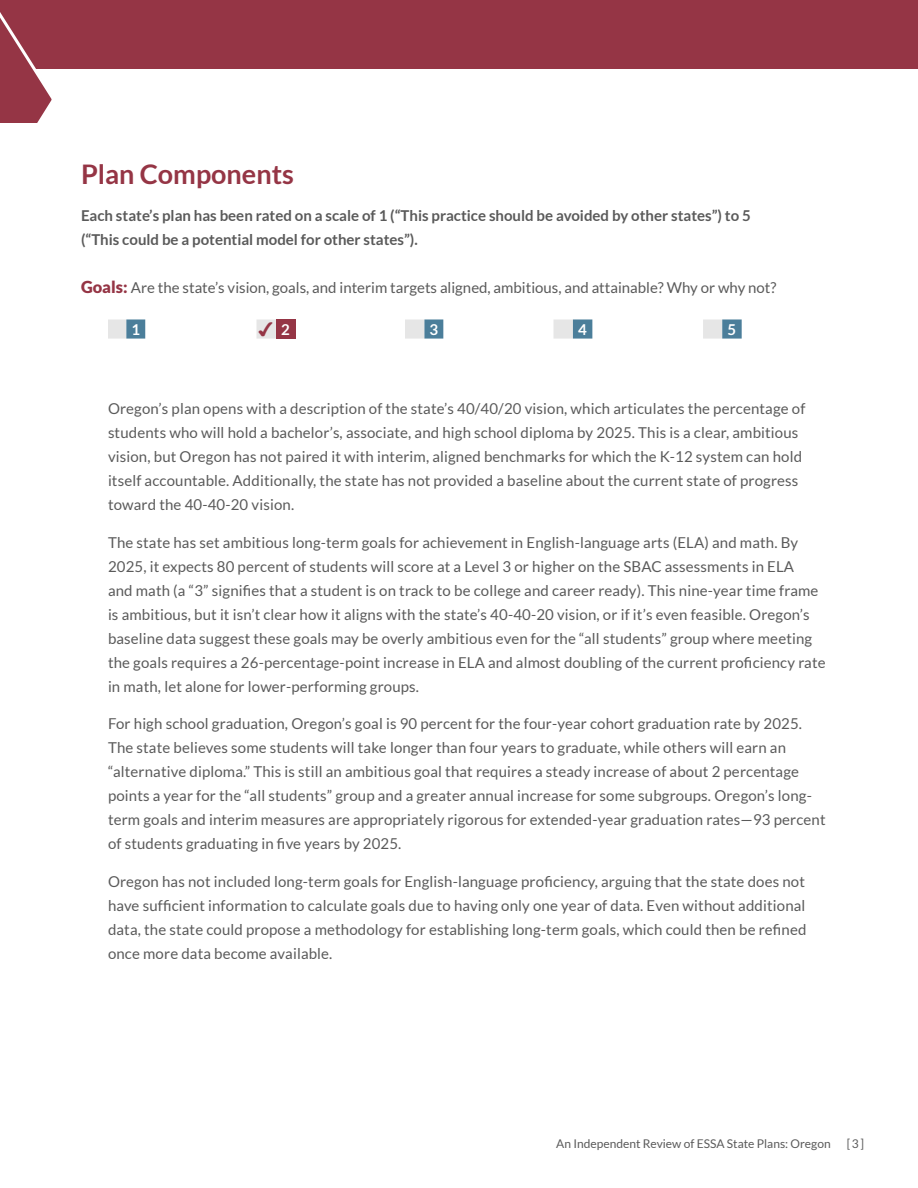
<style>
.page{position:relative;width:918px;height:1188px;background:#fff}
.page>*{position:absolute;margin:0;border:0;box-sizing:border-box;transform-origin:0 0}
.t1{font:700 27px "Lato";color:#953545}
.t2{font:18px "Monotype Sorts";color:#953545}
.BodyIndent{font:15px/24px "Lato";letter-spacing:.01em;color:#5a5a5a}
.BodyCopy{font:700 15px/24px "Lato";color:#5a5a5a}
.question{font:15px "Lato";color:#5a5a5a}
.Header_1{font:700 15px "Lato";color:#fff}
.t3{font:12px "Lato";color:#5a5a5a}
.s1{font-weight:900;font-size:16.5px;color:#953545}
</style>
<div class="page">
<div style="left:56px;top:0;width:862px;height:69px;background:#953545"></div>
<svg style="left:0;top:0;width:56px;height:123px;background:#a24e5c"></svg>
<svg style="left:108px;top:319px;width:634px;height:20px"></svg>
<div style="left:276px;top:319px;width:19px;height:20px;background:#953545"></div>
<h1 class="t1" style="left:81px;top:158px;width:214px">Plan Components</h1>
<p class="BodyCopy" style="left:81px;top:204px;width:671px">Each state’s plan has been rated on a scale of 1 (“This practice should be avoided by other states”) to 5 (“This could be a potential model for other states”).</p>
<p class="question" style="left:81px;top:279px;width:697px"><span class="s1">Goals:</span> Are the state’s vision, goals, and interim targets aligned, ambitious, and attainable? Why or why not?</p>
<p class="Header_1" style="left:131px;top:321px;width:10px">1</p>
<p class="t2" style="left:258px;top:322px;width:18px">4</p>
<p class="Header_1" style="left:281px;top:321px;width:10px">2</p>
<p class="Header_1" style="left:430px;top:321px;width:10px">3</p>
<p class="Header_1" style="left:578px;top:321px;width:10px">4</p>
<p class="Header_1" style="left:728px;top:321px;width:10px">5</p>
<p class="BodyIndent" style="left:108px;top:397px;width:699px">Oregon’s plan opens with a description of the state’s 40/40/20 vision, which articulates the percentage of students who will hold a bachelor’s, associate, and high school diploma by 2025. This is a clear, ambitious vision, but Oregon has not paired it with interim, aligned benchmarks for which the K-12 system can hold itself accountable. Additionally, the state has not provided a baseline about the current state of progress toward the 40-40-20 vision.</p>
<p class="BodyIndent" style="left:108px;top:530px;width:719px">The state has set ambitious long-term goals for achievement in English-language arts (ELA) and math. By 2025, it expects 80 percent of students will score at a Level 3 or higher on the SBAC assessments in ELA<br>and math (a “3” signifies that a student is on track to be college and career ready). This nine-year time frame is ambitious, but it isn’t clear how it aligns with the state’s 40-40-20 vision, or if it’s even feasible. Oregon’s baseline data suggest these goals may be overly ambitious even for the “all students” group where meeting the goals requires a 26-percentage-point increase in ELA and almost doubling of the current proficiency rate in math, let alone for lower-performing groups.</p>
<p class="BodyIndent" style="left:108px;top:712px;width:719px">For high school graduation, Oregon’s goal is 90 percent for the four-year cohort graduation rate by 2025.<br>The state believes some students will take longer than four years to graduate, while others will earn an “alternative diploma.” This is still an ambitious goal that requires a steady increase of about 2 percentage points a year for the “all students” group and a greater annual increase for some subgroups. Oregon’s long&shy;term goals and interim measures are appropriately rigorous for extended-year graduation rates—93 percent of students graduating in five years by 2025.</p>
<p class="BodyIndent" style="left:108px;top:869px;width:700px;text-align:justify">Oregon has not included long-term goals for English-language proficiency, arguing that the state does not have sufficient information to calculate goals due to having only one year of data. Even without additional data, the state could propose a methodology for establishing long-term goals, which could then be refined once more data become available.</p>
<p class="t3" style="left:556px;top:1136px;width:276px">An Independent Review of ESSA State Plans: Oregon</p>
<p class="t3" style="left:847px;top:1136px;width:19px">[3]</p>
</div>
